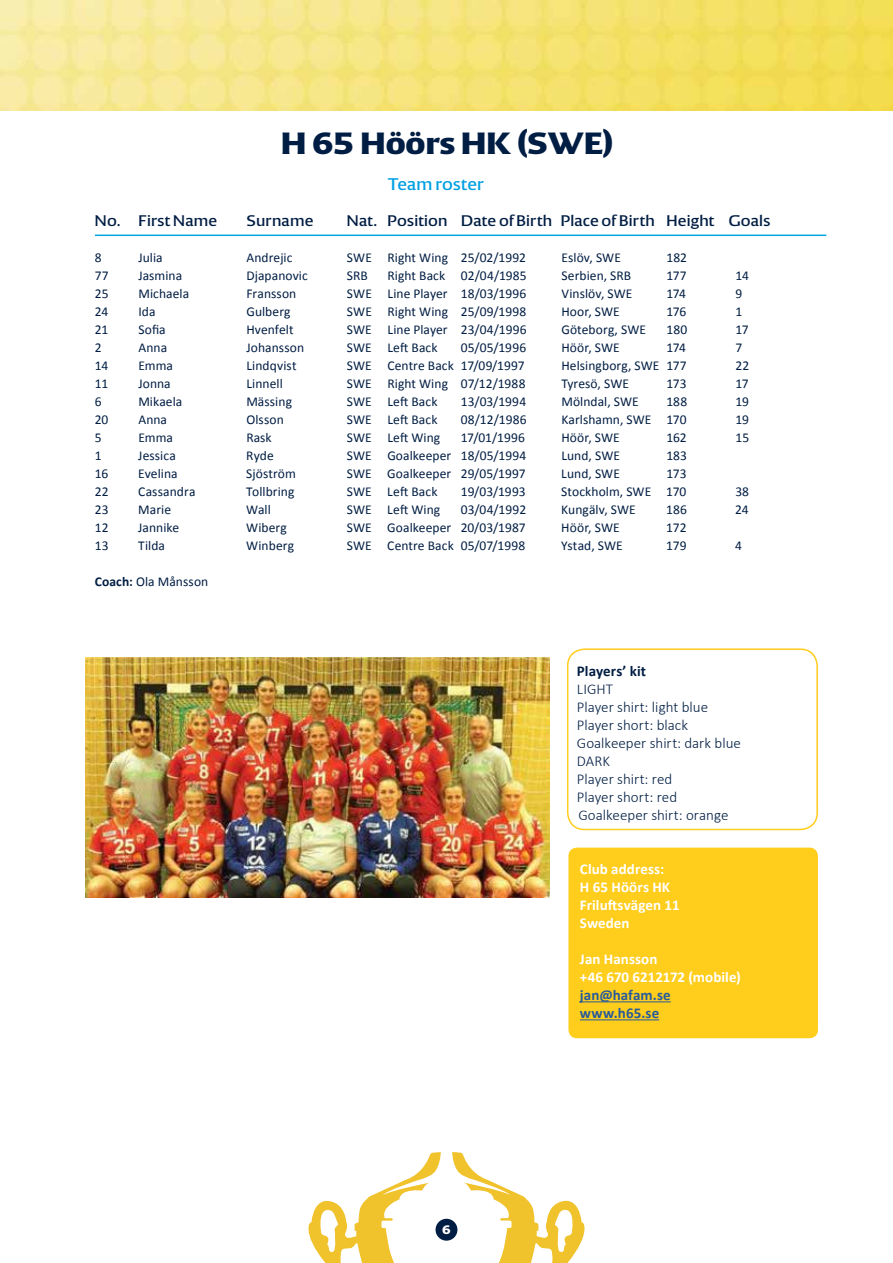
<style>
.page{position:relative;width:893px;height:1263px;background:#fff}
.page>*{position:absolute;margin:0;border:0;box-sizing:border-box;transform-origin:0 0}
.t1{font:800 30px "EHF";letter-spacing:.005em;color:#001d43}
.t2{font:16.5px "EHF";letter-spacing:.005em;color:#009fe3}
.t3{font:300 15px/18px "Calibri";color:#001d43}
.t4{font:700 15px/18px "Calibri";letter-spacing:.005em;color:#fff}
.t5{font:15px "EHF";letter-spacing:.015em;color:#001d43}
.t6{font:700 15px/18px "Calibri";letter-spacing:.005em;color:#275b9b}
.t7{font:700 15px "Calibri";letter-spacing:.005em;color:#001d43}
.t8{font:13.5px "Calibri";letter-spacing:.005em;color:#001d43}
.t9{font:800 12px "EHF";color:#fff}
.s1{font-weight:700}
</style>
<div class="page">
<img style="left:0;top:0;width:893px;height:111px">
<svg style="left:308px;top:1152px;width:133px;height:111px"></svg>
<svg style="left:452px;top:1152px;width:133px;height:111px"></svg>
<div style="left:436px;top:1219px;width:21px;height:22px;background:#001d43;border-radius:50%"></div>
<hr style="left:95px;top:235px;width:731px;height:1px;background:#00a5df">
<div style="left:567px;top:648px;width:251px;height:182px;border:2px solid #ffcd1c;border-radius:17px"></div>
<div style="left:568px;top:848px;width:250px;height:190px;background:#ffcd1c;border-radius:9px"></div>
<hr style="left:580px;top:1001px;width:91px;height:1px;background:#275b9b">
<hr style="left:580px;top:1019px;width:79px;height:1px;background:#275b9b">
<img style="left:85px;top:657px;width:465px;height:241px">
<h1 class="t1" style="left:281px;top:126px;width:334px">H 65 Höörs HK (SWE)</h1>
<p class="t2" style="left:388px;top:175px;width:98px">Team roster</p>
<p class="t5" style="left:95px;top:212px;width:124px">No. First Name</p>
<p class="t5" style="left:246px;top:212px;width:68px">Surname</p>
<p class="t5" style="left:347px;top:212px;width:425px">Nat. Position Date of Birth Place of Birth Height Goals</p>
<p class="t8" style="left:95px;top:249px;width:8px">8</p>
<p class="t8" style="left:138px;top:249px;width:26px">Julia</p>
<p class="t8" style="left:246px;top:249px;width:48px">Andrejic</p>
<p class="t8" style="left:347px;top:249px;width:181px">SWE Right Wing 25/02/1992</p>
<p class="t8" style="left:561px;top:249px;width:61px">Eslöv, SWE</p>
<p class="t8" style="left:666px;top:249px;width:22px">182</p>
<p class="t8" style="left:95px;top:267px;width:15px">77</p>
<p class="t8" style="left:138px;top:267px;width:45px">Jasmina</p>
<p class="t8" style="left:246px;top:267px;width:63px">Djapanovic</p>
<p class="t8" style="left:347px;top:267px;width:23px">SRB</p>
<p class="t8" style="left:387px;top:267px;width:141px">Right Back 02/04/1985</p>
<p class="t8" style="left:561px;top:267px;width:71px">Serbien, SRB</p>
<p class="t8" style="left:666px;top:267px;width:22px">177</p>
<p class="t8" style="left:735px;top:267px;width:15px">14</p>
<p class="t8" style="left:95px;top:285px;width:15px">25</p>
<p class="t8" style="left:138px;top:285px;width:52px">Michaela</p>
<p class="t8" style="left:246px;top:285px;width:51px">Fransson</p>
<p class="t8" style="left:347px;top:285px;width:181px">SWE Line Player 18/03/1996</p>
<p class="t8" style="left:561px;top:285px;width:72px">Vinslöv, SWE</p>
<p class="t8" style="left:666px;top:285px;width:21px">174</p>
<p class="t8" style="left:735px;top:285px;width:8px">9</p>
<p class="t8" style="left:95px;top:303px;width:15px">24</p>
<p class="t8" style="left:138px;top:303px;width:19px">Ida</p>
<p class="t8" style="left:246px;top:303px;width:46px">Gulberg</p>
<p class="t8" style="left:347px;top:303px;width:181px">SWE Right Wing 25/09/1998</p>
<p class="t8" style="left:561px;top:303px;width:60px">Hoor, SWE</p>
<p class="t8" style="left:666px;top:303px;width:21px">176</p>
<p class="t8" style="left:735px;top:303px;width:8px">1</p>
<p class="t8" style="left:95px;top:321px;width:15px">21</p>
<p class="t8" style="left:138px;top:321px;width:29px">Sofia</p>
<p class="t8" style="left:246px;top:321px;width:49px">Hvenfelt</p>
<p class="t8" style="left:347px;top:321px;width:181px">SWE Line Player 23/04/1996</p>
<p class="t8" style="left:561px;top:321px;width:86px">Göteborg, SWE</p>
<p class="t8" style="left:666px;top:321px;width:22px">180</p>
<p class="t8" style="left:735px;top:321px;width:15px">17</p>
<p class="t8" style="left:95px;top:339px;width:8px">2</p>
<p class="t8" style="left:138px;top:339px;width:30px">Anna</p>
<p class="t8" style="left:246px;top:339px;width:59px">Johansson</p>
<p class="t8" style="left:347px;top:339px;width:92px">SWE Left Back</p>
<p class="t8" style="left:461px;top:339px;width:67px">05/05/1996</p>
<p class="t8" style="left:561px;top:339px;width:60px">Höör, SWE</p>
<p class="t8" style="left:666px;top:339px;width:21px">174</p>
<p class="t8" style="left:735px;top:339px;width:8px">7</p>
<p class="t8" style="left:95px;top:357px;width:15px">14</p>
<p class="t8" style="left:138px;top:357px;width:36px">Emma</p>
<p class="t8" style="left:246px;top:357px;width:52px">Lindqvist</p>
<p class="t8" style="left:347px;top:357px;width:179px">SWE Centre Back 17/09/1997</p>
<p class="t8" style="left:561px;top:357px;width:127px">Helsingborg, SWE 177</p>
<p class="t8" style="left:735px;top:357px;width:15px">22</p>
<p class="t8" style="left:95px;top:375px;width:15px">11</p>
<p class="t8" style="left:138px;top:375px;width:34px">Jonna</p>
<p class="t8" style="left:246px;top:375px;width:38px">Linnell</p>
<p class="t8" style="left:347px;top:375px;width:180px">SWE Right Wing 07/12/1988</p>
<p class="t8" style="left:561px;top:375px;width:69px">Tyresö, SWE</p>
<p class="t8" style="left:666px;top:375px;width:22px">173</p>
<p class="t8" style="left:735px;top:375px;width:15px">17</p>
<p class="t8" style="left:95px;top:393px;width:8px">6</p>
<p class="t8" style="left:138px;top:393px;width:46px">Mikaela</p>
<p class="t8" style="left:246px;top:393px;width:47px">Mässing</p>
<p class="t8" style="left:347px;top:393px;width:92px">SWE Left Back</p>
<p class="t8" style="left:461px;top:393px;width:67px">13/03/1994</p>
<p class="t8" style="left:561px;top:393px;width:79px">Mölndal, SWE</p>
<p class="t8" style="left:666px;top:393px;width:22px">188</p>
<p class="t8" style="left:735px;top:393px;width:15px">19</p>
<p class="t8" style="left:95px;top:411px;width:15px">20</p>
<p class="t8" style="left:138px;top:411px;width:30px">Anna</p>
<p class="t8" style="left:246px;top:411px;width:39px">Olsson</p>
<p class="t8" style="left:347px;top:411px;width:92px">SWE Left Back</p>
<p class="t8" style="left:461px;top:411px;width:67px">08/12/1986</p>
<p class="t8" style="left:561px;top:411px;width:127px">Karlshamn, SWE 170</p>
<p class="t8" style="left:735px;top:411px;width:15px">19</p>
<p class="t8" style="left:95px;top:429px;width:8px">5</p>
<p class="t8" style="left:138px;top:429px;width:36px">Emma</p>
<p class="t8" style="left:246px;top:429px;width:27px">Rask</p>
<p class="t8" style="left:347px;top:429px;width:95px">SWE Left Wing</p>
<p class="t8" style="left:461px;top:429px;width:66px">17/01/1996</p>
<p class="t8" style="left:561px;top:429px;width:60px">Höör, SWE</p>
<p class="t8" style="left:666px;top:429px;width:22px">162</p>
<p class="t8" style="left:735px;top:429px;width:15px">15</p>
<p class="t8" style="left:95px;top:447px;width:8px">1</p>
<p class="t8" style="left:138px;top:447px;width:39px">Jessica</p>
<p class="t8" style="left:246px;top:447px;width:29px">Ryde</p>
<p class="t8" style="left:347px;top:447px;width:181px">SWE Goalkeeper 18/05/1994</p>
<p class="t8" style="left:561px;top:447px;width:60px">Lund, SWE</p>
<p class="t8" style="left:666px;top:447px;width:22px">183</p>
<p class="t8" style="left:95px;top:465px;width:15px">16</p>
<p class="t8" style="left:138px;top:465px;width:41px">Evelina</p>
<p class="t8" style="left:246px;top:465px;width:51px">Sjöström</p>
<p class="t8" style="left:347px;top:465px;width:180px">SWE Goalkeeper 29/05/1997</p>
<p class="t8" style="left:561px;top:465px;width:60px">Lund, SWE</p>
<p class="t8" style="left:666px;top:465px;width:22px">173</p>
<p class="t8" style="left:95px;top:483px;width:15px">22</p>
<p class="t8" style="left:138px;top:483px;width:59px">Cassandra</p>
<p class="t8" style="left:246px;top:483px;width:50px">Tollbring</p>
<p class="t8" style="left:347px;top:483px;width:92px">SWE Left Back</p>
<p class="t8" style="left:461px;top:483px;width:66px">19/03/1993</p>
<p class="t8" style="left:561px;top:483px;width:127px">Stockholm, SWE 170</p>
<p class="t8" style="left:735px;top:483px;width:15px">38</p>
<p class="t8" style="left:95px;top:501px;width:15px">23</p>
<p class="t8" style="left:138px;top:501px;width:34px">Marie</p>
<p class="t8" style="left:246px;top:501px;width:26px">Wall</p>
<p class="t8" style="left:347px;top:501px;width:95px">SWE Left Wing</p>
<p class="t8" style="left:461px;top:501px;width:67px">03/04/1992</p>
<p class="t8" style="left:561px;top:501px;width:76px">Kungälv, SWE</p>
<p class="t8" style="left:666px;top:501px;width:22px">186</p>
<p class="t8" style="left:735px;top:501px;width:15px">24</p>
<p class="t8" style="left:95px;top:519px;width:15px">12</p>
<p class="t8" style="left:138px;top:519px;width:43px">Jannike</p>
<p class="t8" style="left:246px;top:519px;width:42px">Wiberg</p>
<p class="t8" style="left:347px;top:519px;width:180px">SWE Goalkeeper 20/03/1987</p>
<p class="t8" style="left:561px;top:519px;width:60px">Höör, SWE</p>
<p class="t8" style="left:666px;top:519px;width:22px">172</p>
<p class="t8" style="left:95px;top:537px;width:15px">13</p>
<p class="t8" style="left:138px;top:537px;width:28px">Tilda</p>
<p class="t8" style="left:246px;top:537px;width:49px">Winberg</p>
<p class="t8" style="left:347px;top:537px;width:180px">SWE Centre Back 05/07/1998</p>
<p class="t8" style="left:561px;top:537px;width:63px">Ystad, SWE</p>
<p class="t8" style="left:666px;top:537px;width:22px">179</p>
<p class="t8" style="left:735px;top:537px;width:8px">4</p>
<p class="t8" style="left:95px;top:573px;width:115px"><span class="s1">Coach:</span> Ola Månsson</p>
<p class="t7" style="left:577px;top:661px;width:71px">Players’ kit</p>
<p class="t3" style="left:577px;top:680px;width:166px">LIGHT<br>Player shirt: light blue<br>Player short: black<br>Goalkeeper shirt: dark blue<br>DARK<br>Player shirt: red<br>Player short: red<br>Goalkeeper shirt: orange</p>
<p class="t9" style="left:442px;top:1223px;width:10px">6</p>
<p class="t4" style="left:580px;top:860px;width:101px">Club address:<br>H 65 Höörs HK<br>Friluftsvägen 11<br>Sweden</p>
<p class="t4" style="left:580px;top:950px;width:162px">Jan Hansson<br>+46 670 6212172 (mobile)</p>
<p class="t6" style="left:580px;top:986px;width:92px">jan@hafam.se www.h65.se</p>
</div>
